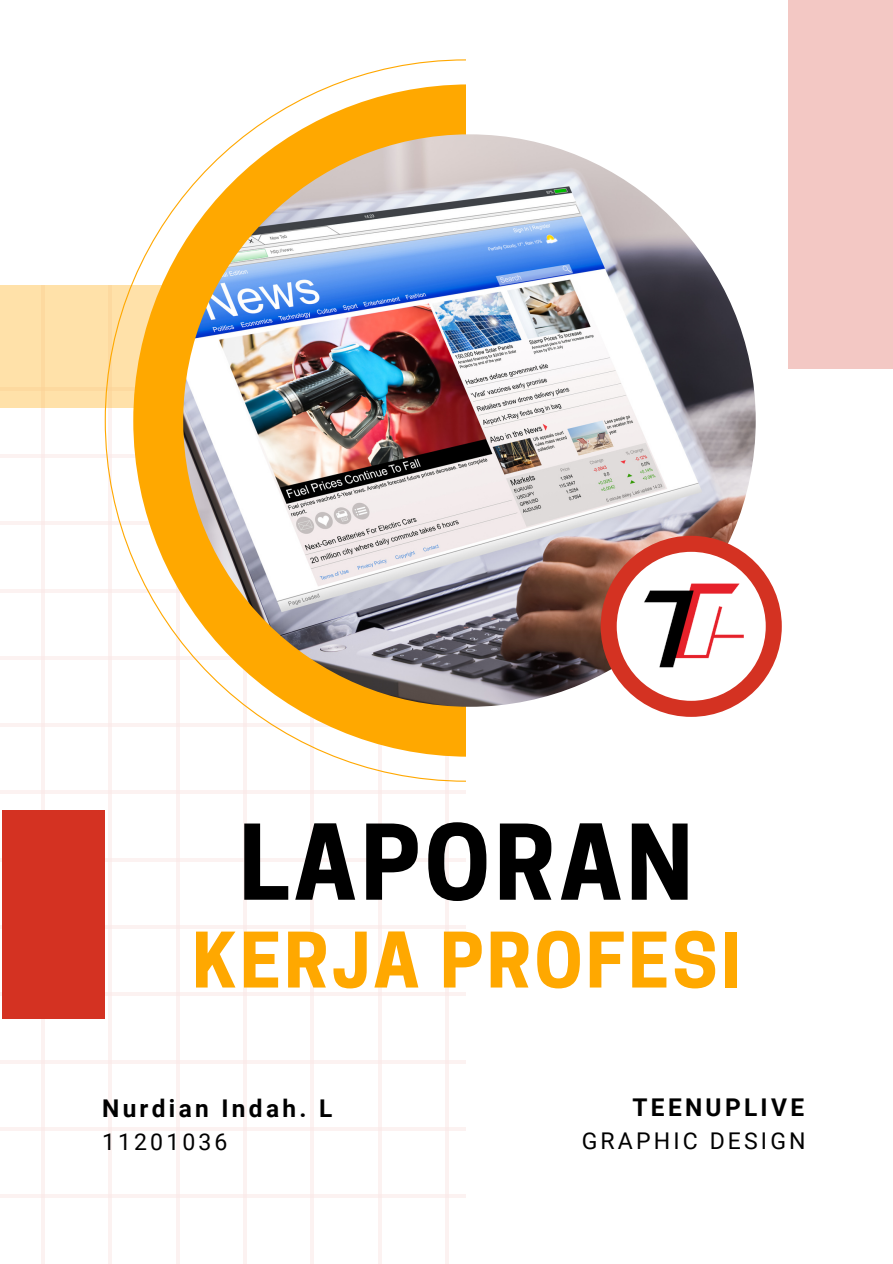
<style>
.page{position:relative;width:893px;height:1264px;background:#fff}
.page>*{position:absolute;margin:0;border:0;box-sizing:border-box;transform-origin:0 0}
.t1{font:700 97.65px "Cooper Hewitt";letter-spacing:.045em;color:#000}
.t2{font:700 71.7px "Cooper Hewitt";letter-spacing:.045em;color:#ffa800}
.t3{font:700 24.45px "Roboto";letter-spacing:.135em;color:#000}
.t4{font:23.1px "Roboto";letter-spacing:.135em;color:#000}
</style>
<div class="page">
<hr style="left:41px;top:285px;width:4px;height:978px;background:#fcf2f1">
<hr style="left:109px;top:285px;width:3px;height:978px;background:#d43222">
<hr style="left:176px;top:285px;width:3px;height:978px;background:#d43222">
<hr style="left:243px;top:285px;width:3px;height:978px;background:#d43222">
<hr style="left:310px;top:285px;width:4px;height:978px;background:#fcf2f1">
<hr style="left:378px;top:285px;width:3px;height:978px;background:#d43222">
<hr style="left:445px;top:285px;width:3px;height:978px;background:#d43222">
<hr style="left:0;top:1194px;width:892px;height:3px;background:#d43222">
<svg style="left:0;top:1126px;width:466px;height:4px;fill:#fcf2f1"></svg>
<svg style="left:0;top:1059px;width:466px;height:4px;fill:#fcf2f1"></svg>
<hr style="left:0;top:992px;width:892px;height:4px;background:#fcf2f1">
<hr style="left:0;top:925px;width:892px;height:3px;background:#d43222">
<svg style="left:0;top:857px;width:466px;height:4px"></svg>
<hr style="left:0;top:790px;width:892px;height:4px;background:#fcf2f1">
<hr style="left:0;top:723px;width:892px;height:3px;background:#d43222">
<hr style="left:0;top:656px;width:892px;height:3px;background:#d43222">
<hr style="left:0;top:589px;width:892px;height:3px;background:#d43222">
<hr style="left:0;top:521px;width:892px;height:4px;background:#fcf2f1">
<hr style="left:0;top:454px;width:892px;height:3px;background:#d43222">
<div style="left:0;top:285px;width:183px;height:122px;background:#ffe1a9"></div>
<svg style="left:105px;top:59px;width:361px;height:722px"></svg>
<div style="left:133px;top:84px;width:672px;height:672px;background:#ffa800;border-radius:50%"></div>
<div style="left:466px;top:0;width:426px;height:1263px;background:#fff"></div>
<img style="left:183px;top:134px;width:572px;height:572px;border-radius:50%">
<div style="left:600px;top:536px;width:181px;height:181px;background:#d43222;border-radius:50%"></div>
<div style="left:788px;top:0;width:104px;height:369px;background:#f3c8c4"></div>
<div style="left:3px;top:810px;width:102px;height:208px;background:#d43222"></div>
<img style="left:590px;top:544px;width:192px;height:164px">
<p class="t1" style="left:239px;top:826px;width:455px">LAPORAN</p>
<p class="t2" style="left:192px;top:933px;width:550px">KERJA PROFESI</p>
<p class="t3" style="left:102px;top:1094px;width:232px">Nurdian Indah. L</p>
<p class="t4" style="left:102px;top:1128px;width:127px">11201036</p>
<p class="t3" style="left:632px;top:1093px;width:173px">TEENUPLIVE</p>
<p class="t4" style="left:581px;top:1127px;width:225px">GRAPHIC DESIGN</p>
</div>
